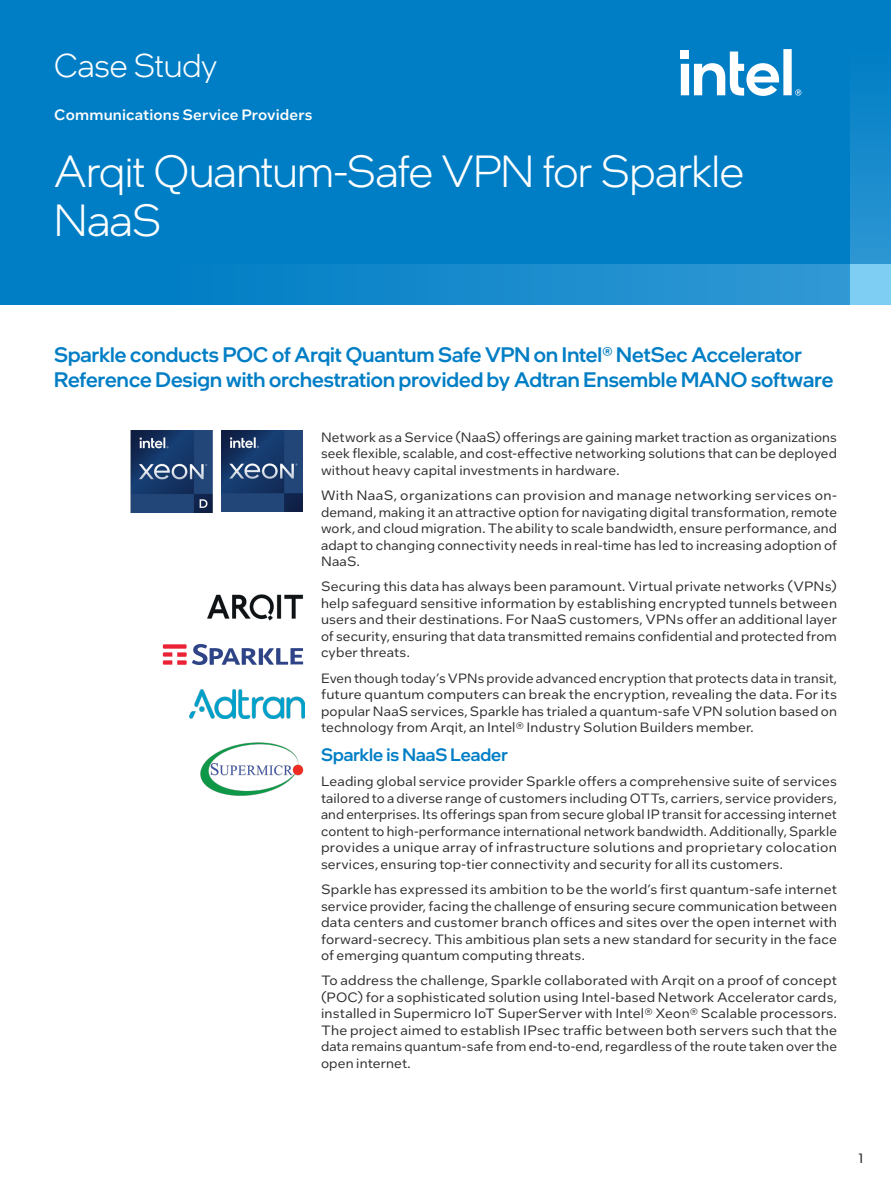
<style>
.page{position:relative;width:891px;height:1188px;background:#fff}
.page>*{position:absolute;margin:0;border:0;box-sizing:border-box;transform-origin:0 0}
.Main_Title{font:300 45px/49.5px "Intel One Display";letter-spacing:-.005em;color:#fff}
.PgTtlLft_-Page_Title_Left{font:300 33px "Intel One Display";color:#fff}
.ProdName_-_Product_Name{font:500 21px/25.2px "Intel One Display";color:#007ec5}
.CopyHeaderBlue{font:500 18px "Intel One Display";letter-spacing:.005em;color:#007ec5}
.Mini_Header{font:500 15px "Intel One Text";letter-spacing:.01em;color:#fff}
.MainCopy___Caption{font:13.5px/16.5px "Intel One Text";letter-spacing:.01em;color:#2d2f2e;text-align:justify}
.t1{font:13.5px "Intel One Text";color:#231f20}
</style>
<div class="page">
<div style="left:0;top:0;width:891px;height:305px;background:#007ec5"></div>
<img style="left:162px;top:644px;width:142px;height:20px">
<img style="left:207px;top:594px;width:97px;height:27px">
<img style="left:189px;top:689px;width:115px;height:30px">
<img style="left:200px;top:742px;width:104px;height:54px">
<img style="left:130px;top:431px;width:83px;height:81px">
<img style="left:222px;top:431px;width:81px;height:81px">
<svg style="left:681px;top:49px;width:120px;height:47px"></svg>
<div style="left:0;top:264px;width:891px;height:41px;background:linear-gradient(to right,#007ac2,#339ad5)"></div>
<svg style="left:850px;top:98px;width:41px;height:166px;fill:#1c8dce"></svg>
<div style="left:850px;top:264px;width:41px;height:41px;background:#7ecef3"></div>
<p class="PgTtlLft_-Page_Title_Left" style="left:54px;top:45px;width:165px">Case Study</p>
<p class="Mini_Header" style="left:54px;top:105px;width:260px">Communications Service Providers</p>
<p class="Main_Title" style="left:54px;top:146px;width:691px">Arqit Quantum-Safe VPN for Sparkle<br>NaaS</p>
<p class="ProdName_-_Product_Name" style="left:54px;top:341px;width:781px">Sparkle conducts POC of Arqit Quantum Safe VPN on Intel® NetSec Accelerator<br>Reference Design with orchestration provided by Adtran Ensemble MANO software</p>
<p class="MainCopy___Caption" style="left:321px;top:428px;width:517px">Network as a Service (NaaS) offerings are gaining market traction as organizations seek flexible, scalable, and cost-effective networking solutions that can be deployed without heavy capital investments in hardware.</p>
<p class="MainCopy___Caption" style="left:321px;top:487px;width:518px">With NaaS, organizations can provision and manage networking services on&shy;demand, making it an attractive option for navigating digital transformation, remote work, and cloud migration. The ability to scale bandwidth, ensure performance, and adapt to changing connectivity needs in real-time has led to increasing adoption of NaaS.</p>
<p class="MainCopy___Caption" style="left:321px;top:578px;width:518px">Securing this data has always been paramount. Virtual private networks (VPNs) help safeguard sensitive information by establishing encrypted tunnels between users and their destinations. For NaaS customers, VPNs offer an additional layer of security, ensuring that data transmitted remains confidential and protected from cyber threats.</p>
<p class="MainCopy___Caption" style="left:321px;top:669px;width:518px">Even though today’s VPNs provide advanced encryption that protects data in transit, future quantum computers can break the encryption, revealing the data. For its popular NaaS services, Sparkle has trialed a quantum-safe VPN solution based on technology from Arqit, an Intel® Industry Solution Builders member.</p>
<p class="CopyHeaderBlue" style="left:321px;top:743px;width:188px">Sparkle is NaaS Leader</p>
<p class="MainCopy___Caption" style="left:321px;top:773px;width:518px">Leading global service provider Sparkle offers a comprehensive suite of services tailored to a diverse range of customers including OTTs, carriers, service providers, and enterprises. Its offerings span from secure global IP transit for accessing internet content to high-performance international network bandwidth. Additionally, Sparkle provides a unique array of infrastructure solutions and proprietary colocation services, ensuring top-tier connectivity and security for all its customers.</p>
<p class="MainCopy___Caption" style="left:321px;top:881px;width:518px">Sparkle has expressed its ambition to be the world’s first quantum-safe internet service provider, facing the challenge of ensuring secure communication between data centers and customer branch offices and sites over the open internet with forward-secrecy. This ambitious plan sets a new standard for security in the face of emerging quantum computing threats.</p>
<p class="MainCopy___Caption" style="left:321px;top:972px;width:518px">To address the challenge, Sparkle collaborated with Arqit on a proof of concept (POC) for a sophisticated solution using Intel-based Network Accelerator cards, installed in Supermicro IoT SuperServer with Intel® Xeon® Scalable processors.<br>The project aimed to establish IPsec traffic between both servers such that the data remains quantum-safe from end-to-end, regardless of the route taken over the open internet.</p>
<p class="t1" style="left:858px;top:1150px;width:6px">1</p>
</div>
